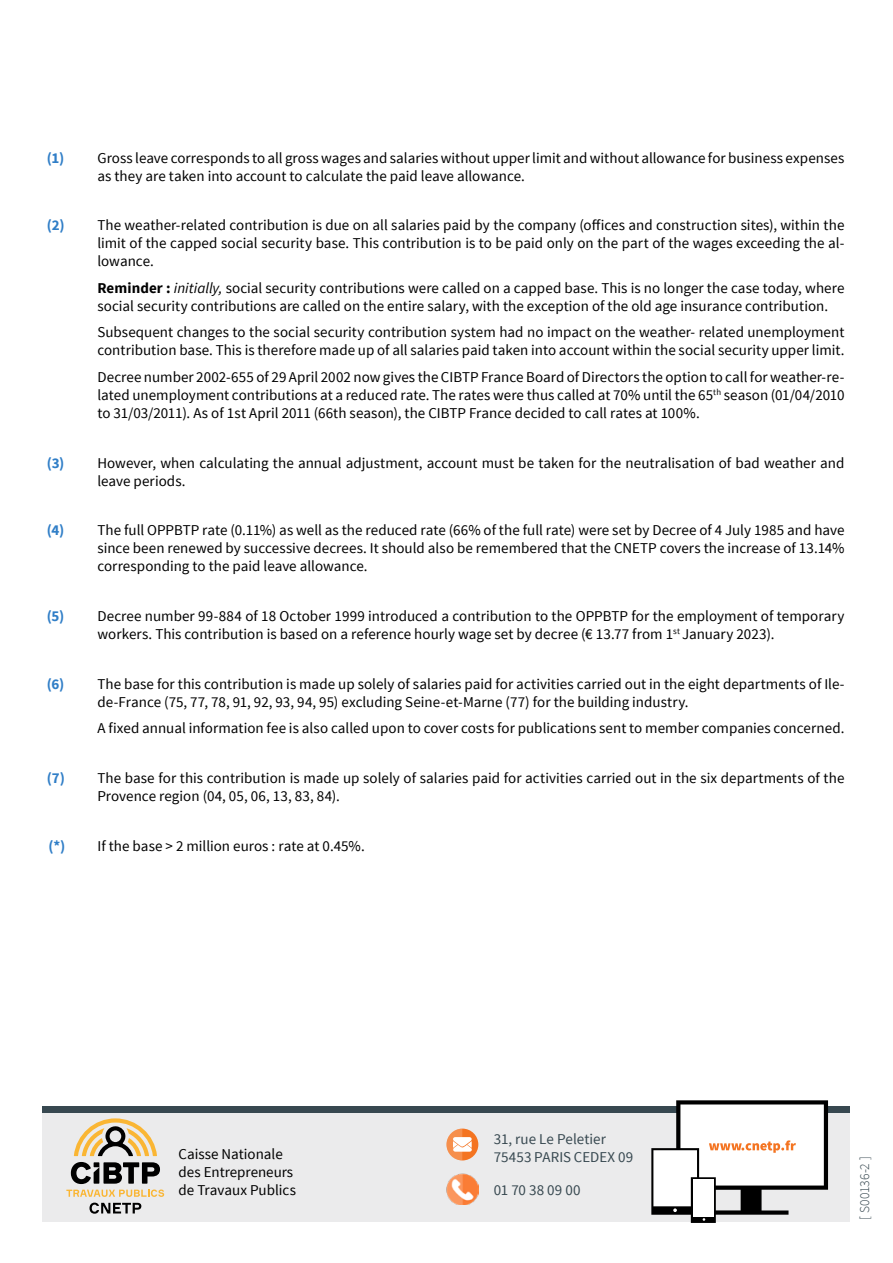
<style>
.page{position:relative;width:893px;height:1263px;background:#fff}
.page>*{position:absolute;margin:0;border:0;box-sizing:border-box;transform-origin:0 0}
.t1{font:15px/18px "Source Sans Pro";color:#000}
.t2{font:15px/18px "Source Sans Pro";color:#374850}
.t3{font:700 15px "Source Sans Pro";color:#307ec7}
.t4{font:300 13.5px "Source Sans Pro";letter-spacing:.01em;color:#374850}
.s1{font-weight:700;color:#307ec7}
.s2{font-weight:700}
.s3{font-style:italic}
</style>
<div class="page">
<div style="left:43px;top:1113px;width:807px;height:108px;background:#ebebec"></div>
<div style="left:43px;top:1106px;width:807px;height:6px;background:#374850"></div>
<svg style="left:651px;top:1100px;width:177px;height:123px"></svg>
<div style="left:446px;top:1128px;width:32px;height:32px;background:#f47421;border-radius:50%"></div>
<svg style="left:446px;top:1128px;width:27px;height:32px"></svg>
<svg style="left:74px;top:1118px;width:83px;height:38px"></svg>
<svg style="left:66px;top:1162px;width:98px;height:52px"></svg>
<img style="left:446px;top:1173px;width:32px;height:31px">
<p class="t1" style="left:97px;top:149px;width:749px;text-indent:-51px"><span class="s1">(1)</span> Gross leave corresponds to all gross wages and salaries without upper limit and without allowance for business expenses as they are taken into account to calculate the paid leave allowance.</p>
<p class="t1" style="left:97px;top:217px;width:748px;text-align:justify;text-indent:-51px"><span class="s1">(2)</span> The weather-related contribution is due on all salaries paid by the company (offices and construction sites), within the limit of the capped social security base. This contribution is to be paid only on the part of the wages exceeding the al&shy;lowance.</p>
<p class="t1" style="left:97px;top:279px;width:748px"><span class="s2">Reminder :</span> <span class="s3">initially,</span> social security contributions were called on a capped base. This is no longer the case today, where social security contributions are called on the entire salary, with the exception of the old age insurance contribution.</p>
<p class="t1" style="left:97px;top:324px;width:749px">Subsequent changes to the social security contribution system had no impact on the weather- related unemployment contribution base. This is therefore made up of all salaries paid taken into account within the social security upper limit.</p>
<p class="t1" style="left:97px;top:368px;width:748px;text-align:justify">Decree number 2002-655 of 29 April 2002 now gives the CIBTP France Board of Directors the option to call for weather-re&shy;lated unemployment contributions at a reduced rate. The rates were thus called at 70% until the 65<sup>th</sup> season (01/04/2010 to 31/03/2011). As of 1st April 2011 (66th season), the CIBTP France decided to call rates at 100%.</p>
<p class="t1" style="left:97px;top:454px;width:748px;text-indent:-51px"><span class="s1">(3)</span> However, when calculating the annual adjustment, account must be taken for the neutralisation of bad weather and leave periods.</p>
<p class="t1" style="left:97px;top:522px;width:749px;text-align:justify;text-indent:-51px"><span class="s1">(4)</span> The full OPPBTP rate (0.11%) as well as the reduced rate (66% of the full rate) were set by Decree of 4 July 1985 and have since been renewed by successive decrees. It should also be remembered that the CNETP covers the increase of 13.14% corresponding to the paid leave allowance.</p>
<p class="t1" style="left:97px;top:607px;width:748px;text-indent:-51px"><span class="s1">(5)</span> Decree number 99-884 of 18 October 1999 introduced a contribution to the OPPBTP for the employment of temporary workers. This contribution is based on a reference hourly wage set by decree (€ 13.77 from 1<sup>st</sup> January 2023).</p>
<p class="t1" style="left:97px;top:675px;width:749px;text-indent:-51px"><span class="s1">(6)</span> The base for this contribution is made up solely of salaries paid for activities carried out in the eight departments of Ile&shy;de-France (75, 77, 78, 91, 92, 93, 94, 95) excluding Seine-et-Marne (77) for the building industry.</p>
<p class="t1" style="left:97px;top:720px;width:748px">A fixed annual information fee is also called upon to cover costs for publications sent to member companies concerned.</p>
<p class="t1" style="left:97px;top:769px;width:749px;text-indent:-51px"><span class="s1">(7)</span> The base for this contribution is made up solely of salaries paid for activities carried out in the six departments of the<br>Provence region (04, 05, 06, 13, 83, 84).</p>
<p class="t3" style="left:49px;top:836px;width:18px">(*)</p>
<p class="t1" style="left:97px;top:837px;width:269px">If the base &gt; 2 million euros : rate at 0.45%.</p>
<p class="t1" style="left:179px;top:1146px;width:119px">Caisse Nationale des Entrepreneurs de Travaux Publics</p>
<p class="t2" style="left:494px;top:1130px;width:141px">31, rue Le Peletier<br>75453 PARIS CEDEX 09</p>
<p class="t2" style="left:494px;top:1181px;width:88px">01 70 38 09 00</p>
<p class="t4" style="left:856px;top:1220px;width:65px;rotate:-90deg">[ S00136-2 ]</p>
</div>
